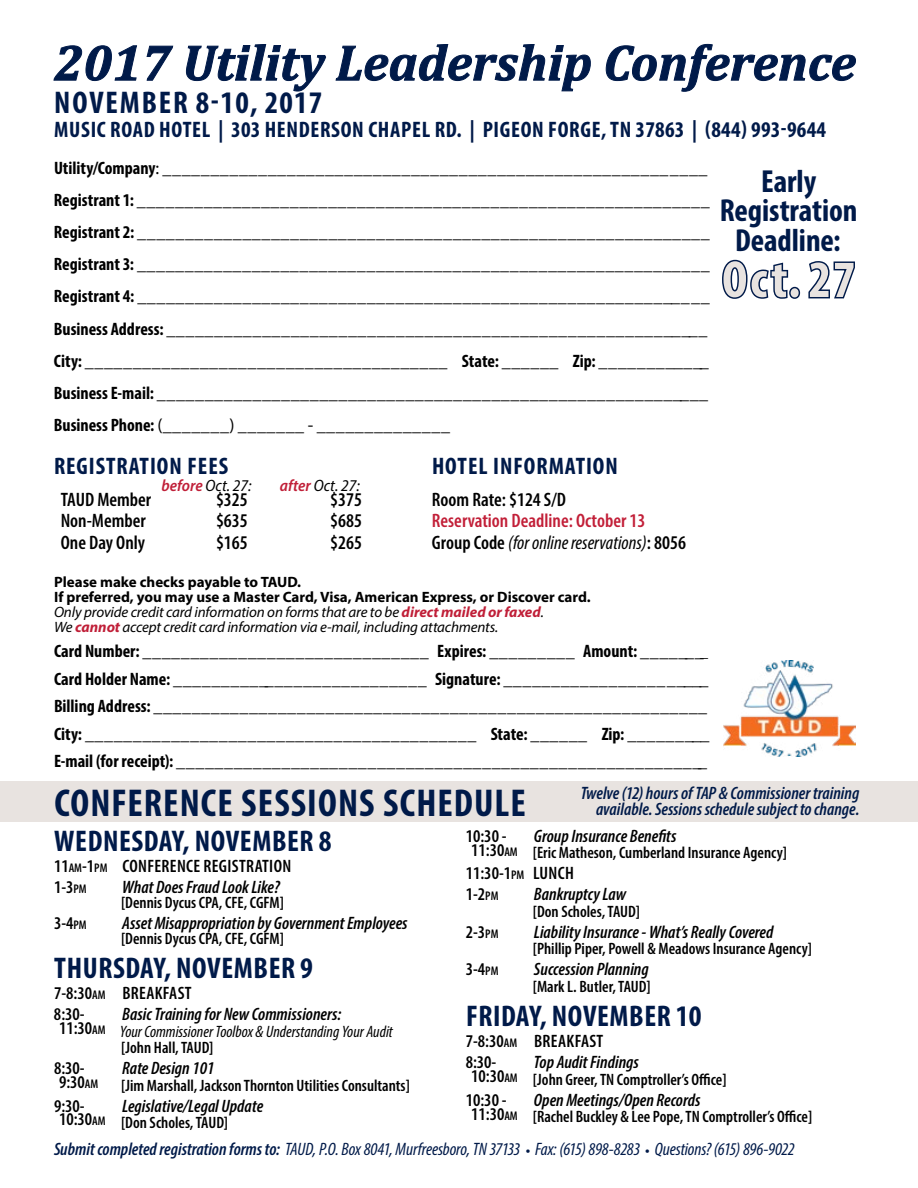
<style>
.page{position:relative;width:918px;height:1188px;background:#fff}
.page>*{position:absolute;margin:0;border:0;box-sizing:border-box;transform-origin:0 0}
.t1{font:700 condensed 52.35px "Myriad Pro";color:#e8e3e0}
.t2{font:italic 700 51px "Cambria";color:#001a49}
.t3{font:700 condensed 39px "Myriad Pro";letter-spacing:.025em;color:#001a49}
.t4{font:700 condensed 31.95px/29.8px "Myriad Pro";color:#001a49;text-align:center}
.t5{font:700 condensed 31.5px "Myriad Pro";letter-spacing:.06em;color:#001a49}
.t6{font:700 condensed 30px "Myriad Pro";letter-spacing:.02em;color:#001a49}
.t7{font:700 condensed 24px "Myriad Pro";letter-spacing:.04em;color:#001a49}
.t8{font:700 condensed 22.5px "Myriad Pro";letter-spacing:.03em;color:#001a49}
.t9{font:600 condensed 19.5px "Myriad Pro";color:#000}
.t10{font:italic condensed 19.5px "Myriad Pro";color:#000}
.t11{font:600 condensed 19.5px "Myriad Pro";color:#c21f38}
.t12{font:18px/32.1px "Myriad Pro";color:#000}
.t13{font:italic 600 condensed 18px "Myriad Pro";color:#000}
.t14{font:600 condensed 18px/21px "Myriad Pro";letter-spacing:.02em;color:#000}
.t15{font:italic condensed 18px "Myriad Pro";letter-spacing:-.015em;color:#001a49}
.t16{font:italic 600 condensed 18px/16.5px "Myriad Pro";color:#001a49;text-align:right}
.t17{font:600 condensed 16.5px "Myriad Pro";color:#000}
.t18{font:italic condensed 16.5px "Myriad Pro";color:#000}
.t19{font:italic semi-condensed 16.5px "Myriad Pro";letter-spacing:.01em;color:#000}
.t20{font:italic 15px/15px "Myriad Pro";letter-spacing:-.015em;color:#000}
.s1{font-weight:700;font-stretch:condensed}
.s2{font-weight:600;font-style:normal}
.s3{font-weight:700;font-style:normal}
.s4{font-weight:700;color:#c01f38}
.s5{font-size:16.05px}
.s6{font-weight:600;color:#c01f38}
.s7{font-size:12.6px}
.s8{font-style:inherit}
.s9{font-weight:600}
.s10{font-family:"Coluna Rounded";font-weight:700;font-style:normal;font-size:19.5px}
</style>
<div class="page">
<svg style="left:53px;top:45px;width:84px;height:36px"></svg>
<svg style="left:146px;top:45px;width:28px;height:36px"></svg>
<svg style="left:186px;top:44px;width:140px;height:48px"></svg>
<svg style="left:335px;top:44px;width:256px;height:48px"></svg>
<svg style="left:605px;top:44px;width:251px;height:48px"></svg>
<svg style="left:722px;top:259px;width:68px;height:40px"></svg>
<div style="left:789px;top:287px;width:11px;height:12px;border:3px solid #001a49;border-radius:50%"></div>
<svg style="left:808px;top:261px;width:47px;height:38px"></svg>
<div style="left:0;top:782px;width:918px;height:40px;background:#e8e3e0"></div>
<img style="left:724px;top:661px;width:131px;height:95px">
<h2 class="t2" style="left:54px;top:27px;width:804px">2017 Utility Leadership Conference</h2>
<h3 class="t5" style="left:54px;top:83px;width:270px">November 8-10, 2017</h3>
<p class="t8" style="left:54px;top:116px;width:773px">Music Road Hotel | 303 Henderson Chapel Rd. | Pigeon Forge, TN 37863 | (844) 993-9644</p>
<p class="t12" style="left:54px;top:152px;width:657px"><span class="s1">Utility/Company</span>: _________________________________________________________ <span class="s1">Registrant 1:</span> ____________________________________________________________ <span class="s1">Registrant 2:</span> ____________________________________________________________ <span class="s1">Registrant 3:</span> ____________________________________________________________ <span class="s1">Registrant 4:</span> ____________________________________________________________ <span class="s1">Business Address:</span> _________________________________________________________ <span class="s1">City:</span> ______________________________________ <span class="s1">State:</span> ______ <span class="s1">Zip:</span> ____________ <span class="s1">Business E-mail:</span> __________________________________________________________ <span class="s1">Business Phone:</span> (_______) _______ - ______________</p>
<h3 class="t7" style="left:54px;top:451px;width:11px">REGIS</h3>
<h3 class="t7" style="left:106px;top:451px;width:122px">TRATION FEESHO</h3>
<h3 class="t7" style="left:458px;top:451px;width:81px">TEL INFORMA</h3>
<h3 class="t7" style="left:576px;top:451px;width:22px">TION</h3>
<p class="t9" style="left:61px;top:487px;width:92px">TAUD Member</p>
<p class="t9" style="left:216px;top:487px;width:33px">$325</p>
<p class="t9" style="left:330px;top:487px;width:59px">$375 R</p>
<p class="t9" style="left:441px;top:487px;width:127px">oom Rate: $124 S/D</p>
<p class="t9" style="left:61px;top:509px;width:87px">Non-Member</p>
<p class="t9" style="left:216px;top:509px;width:33px">$635</p>
<p class="t9" style="left:330px;top:509px;width:33px">$685</p>
<p class="t11" style="left:432px;top:509px;width:215px">Reservation Deadline: October 13</p>
<p class="t9" style="left:61px;top:530px;width:86px">One Day Only</p>
<p class="t9" style="left:216px;top:530px;width:33px">$165</p>
<p class="t9" style="left:330px;top:530px;width:59px">$265 G</p>
<p class="t10" style="left:441px;top:531px;width:247px"><span class="s2">roup Code</span> (for online reservations)<span class="s2">: 8056</span></p>
<p class="t20" style="left:54px;top:575px;width:538px"><span class="s3">Please make checks payable to TAUD.<br>If preferred, you may use a Master Card, Visa, American Express, or Discover card.<br></span>Only provide credit card information on forms that are to be <span class="s4">direct mailed or faxed</span>.<br>We <span class="s4">cannot</span> accept credit card information via e-mail, including attachments.</p>
<p class="t12" style="left:54px;top:637px;width:657px;line-height:27.6px"><span class="s1">Card Number:</span> ______________________________ <span class="s1">Expires:</span> _________ <span class="s1">Amount:</span> _______<span class="s5">_ </span><span class="s1">Card Holder Name:</span> ___________________________ <span class="s1">Signature:</span> ______________________ <span class="s1">Billing Address:</span> __________________________________________________________ <span class="s1">City:</span> _________________________________________ <span class="s1">State:</span> ______ <span class="s1">Zip:</span> _________ <span class="s1">E-mail (for receipt):</span> ________________________________________________________</p>
<h3 class="t4" style="left:720px;top:165px;width:139px">Early<br>Registration<br>Deadline:</h3>
<h1 class="t1" style="left:722px;top:247px;width:135px">Oct. 27</h1>
<p class="t19" style="left:161px;top:475px;width:92px"><span class="s6">before</span> Oct. 27:</p>
<p class="t19" style="left:280px;top:475px;width:81px"><span class="s6">after</span> Oct. 27:</p>
<h3 class="t3" style="left:54px;top:779px;width:205px">Conference SESSION</h3>
<h3 class="t3" style="left:359px;top:779px;width:168px">s Schedule</h3>
<p class="t16" style="left:581px;top:784px;width:280px">Twelve (12) hours of TAP &amp; Commissioner training available. Sessions schedule subject to change.</p>
<h3 class="t6" style="left:54px;top:822px;width:279px">Wednesday, November 8</h3>
<p class="t14" style="left:54px;top:855px;width:239px">11<span class="s7">AM</span>-1<span class="s7">PM</span> Conference Registration<br>1<span class="s8">-3</span><span class="s7">PM</span></p>
<p class="t13" style="left:122px;top:876px;width:159px">What Does Fraud Look Like?</p>
<p class="t17" style="left:121px;top:892px;width:164px">[Dennis Dycus CPA, CFE, CGFM]</p>
<p class="t14" style="left:54px;top:912px;width:34px">3-4<span class="s7">PM</span></p>
<p class="t13" style="left:122px;top:912px;width:287px">Asset Misappropriation by Government Employees</p>
<p class="t17" style="left:121px;top:928px;width:164px">[Dennis Dycus CPA, CFE, CGFM]</p>
<h3 class="t6" style="left:54px;top:949px;width:260px">Thursday, November 9</h3>
<p class="t14" style="left:54px;top:982px;width:139px">7-8:30<span class="s7">AM</span> breakfast<br>8:30-</p>
<p class="t13" style="left:122px;top:1003px;width:221px">Basic Training for New Commissioners:</p>
<p class="t18" style="left:120px;top:1021px;width:275px">Your Commissioner Toolbox &amp; Understanding Your Audit</p>
<p class="t17" style="left:121px;top:1037px;width:94px">[John Hall, TAUD]</p>
<p class="t14" style="left:59px;top:1017px;width:48px">11:30<span class="s7">AM</span></p>
<p class="t14" style="left:54px;top:1057px;width:32px">8:30-</p>
<p class="t13" style="left:122px;top:1057px;width:94px">Rate Design 101</p>
<p class="t17" style="left:121px;top:1075px;width:290px">[Jim Marshall, Jackson Thornton Utilities Consultants]</p>
<p class="t14" style="left:54px;top:1095px;width:32px">9:30-</p>
<p class="t13" style="left:122px;top:1095px;width:142px">Legislative/Legal Update</p>
<p class="t17" style="left:121px;top:1112px;width:109px">[Don Scholes, TAUD]</p>
<p class="t14" style="left:59px;top:1063px;width:48px;line-height:37.7px">9:30<span class="s7">AM<br></span>10:30<span class="s7">AM</span></p>
<p class="t14" style="left:466px;top:825px;width:42px">10:30 -</p>
<p class="t13" style="left:534px;top:825px;width:144px">Group Insurance Benefits</p>
<p class="t17" style="left:533px;top:843px;width:256px">[Eric Matheson, Cumberland Insurance Agency]</p>
<p class="t14" style="left:466px;top:862px;width:110px">11:30-1<span class="s7">PM</span> LUNCH<br>1-2<span class="s7">PM</span></p>
<p class="t14" style="left:471px;top:839px;width:48px">11:30<span class="s7">AM</span></p>
<p class="t13" style="left:534px;top:883px;width:94px">Bankruptcy Law</p>
<p class="t17" style="left:533px;top:901px;width:109px">[Don Scholes, TAUD]</p>
<p class="t14" style="left:466px;top:921px;width:34px">2-3<span class="s7">PM</span></p>
<p class="t13" style="left:534px;top:921px;width:241px">Liability Insurance - What’s Really Covered</p>
<p class="t17" style="left:533px;top:939px;width:281px">[Phillip Piper, Powell &amp; Meadows Insurance Agency]</p>
<p class="t14" style="left:466px;top:958px;width:34px">3-4<span class="s7">PM</span></p>
<p class="t13" style="left:534px;top:958px;width:116px">Succession Planning</p>
<p class="t17" style="left:533px;top:976px;width:119px">[Mark L. Butler, TAUD]</p>
<h3 class="t6" style="left:466px;top:997px;width:237px">Friday, November 10</h3>
<p class="t14" style="left:466px;top:1030px;width:139px">7-8:30<span class="s7">AM</span> breakfast<br>8:30-</p>
<p class="t13" style="left:534px;top:1051px;width:107px">Top Audit Findings</p>
<p class="t17" style="left:533px;top:1069px;width:195px">[John Greer, TN Comptroller’s Office]</p>
<p class="t14" style="left:471px;top:1056px;width:48px;line-height:38.2px">10:30<span class="s7">AM<br></span>11:30<span class="s7">AM</span></p>
<p class="t14" style="left:466px;top:1089px;width:42px">10:30 -</p>
<p class="t13" style="left:534px;top:1089px;width:168px">Open Meetings/Open Records</p>
<p class="t17" style="left:533px;top:1106px;width:281px">[Rachel Buckley &amp; Lee Pope, TN Comptroller’s Office]</p>
<p class="t15" style="left:54px;top:1138px;width:742px"><span class="s9">Submit completed registration forms to:</span> TAUD, P.O. Box 8041, Murfreesboro, TN 37133 <span class="s10">•</span> Fax: (615) 898-8283 <span class="s10">•</span> Questions? (615) 896-9022</p>
</div>
